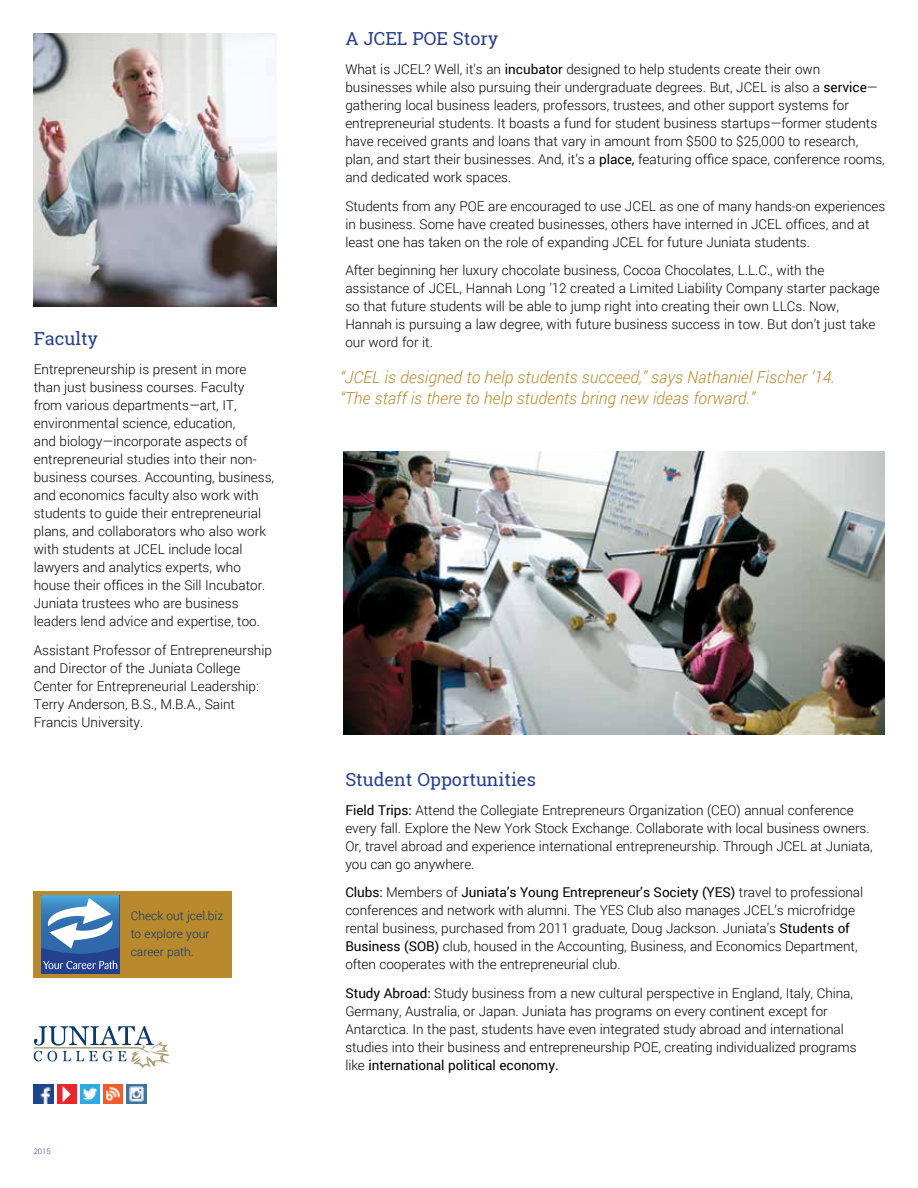
<style>
.page{position:relative;width:918px;height:1188px;background:#fff}
.page>*{position:absolute;margin:0;border:0;box-sizing:border-box;transform-origin:0 0}
.t1{font:18px "Roboto Slab";color:#25408f}
.t2{font:italic 300 16.5px/21px "Roboto";color:#b9892d}
.t3{font:300 13.5px/18px "Roboto";color:#000}
.t4{font:300 12px/18px "Roboto";color:#0a3a6e}
.t5{font:300 7.5px "Roboto";color:#25408f}
.s1{font-weight:400}
</style>
<div class="page">
<img style="left:343px;top:451px;width:542px;height:284px">
<img style="left:34px;top:33px;width:243px;height:274px">
<div style="left:34px;top:891px;width:198px;height:86px;background:#b9892d"></div>
<div style="left:41px;top:895px;width:78px;height:78px;background:#25408f"></div>
<svg style="left:41px;top:895px;width:78px;height:59px;background:#6e9dca"></svg>
<svg style="left:43px;top:960px;width:74px;height:9px"></svg>
<svg style="left:34px;top:1026px;width:136px;height:43px"></svg>
<img style="left:103px;top:1084px;width:20px;height:20px">
<img style="left:34px;top:1084px;width:19px;height:20px">
<img style="left:80px;top:1084px;width:20px;height:20px">
<img style="left:127px;top:1084px;width:19px;height:20px">
<div style="left:57px;top:1084px;width:19px;height:20px;background:#eb252c"></div>
<svg style="left:63px;top:1086px;width:8px;height:16px"></svg>
<h1 class="t1" style="left:34px;top:326px;width:66px">Faculty</h1>
<p class="t3" style="left:34px;top:360px;width:242px">Entrepreneurship is present in more than just business courses. Faculty from various departments—art, IT, environmental science, education,<br>and biology—incorporate aspects of entrepreneurial studies into their non&shy;business courses. Accounting, business, and economics faculty also work with students to guide their entrepreneurial plans, and collaborators who also work with students at JCEL include local lawyers and analytics experts, who house their offices in the Sill Incubator.<br>Juniata trustees who are business leaders lend advice and expertise, too.</p>
<p class="t3" style="left:34px;top:641px;width:240px">Assistant Professor of Entrepreneurship and Director of the Juniata College Center for Entrepreneurial Leadership:<br>Terry Anderson, B.S., M.B.A., Saint Francis University.</p>
<p class="t5" style="left:34px;top:1146px;width:18px">2015</p>
<p class="t4" style="left:131px;top:907px;width:94px">Check out jcel.biz to explore your career path.</p>
<h1 class="t1" style="left:345px;top:26px;width:154px">A JCEL POE Story</h1>
<p class="t3" style="left:345px;top:60px;width:541px">What is JCEL? Well, it’s an <span class="s1">incubator</span> designed to help students create their own businesses while also pursuing their undergraduate degrees. But, JCEL is also a <span class="s1">service</span>— gathering local business leaders, professors, trustees, and other support systems for entrepreneurial students. It boasts a fund for student business startups—former students have received grants and loans that vary in amount from $500 to $25,000 to research, plan, and start their businesses. And, it’s a <span class="s1">place,</span> featuring office space, conference rooms, and dedicated work spaces.</p>
<p class="t3" style="left:345px;top:196px;width:541px">Students from any POE are encouraged to use JCEL as one of many hands-on experiences in business. Some have created businesses, others have interned in JCEL offices, and at least one has taken on the role of expanding JCEL for future Juniata students.</p>
<p class="t3" style="left:345px;top:261px;width:536px">After beginning her luxury chocolate business, Cocoa Chocolates, L.L.C., with the assistance of JCEL, Hannah Long ’12 created a Limited Liability Company starter package so that future students will be able to jump right into creating their own LLCs. Now, Hannah is pursuing a law degree, with future business success in tow. But don’t just take our word for it.</p>
<p class="t2" style="left:340px;top:366px;width:496px">“JCEL is designed to help students succeed,” says Nathaniel Fischer ’14. “The staff is there to help students bring new ideas forward.”</p>
<h1 class="t1" style="left:345px;top:767px;width:192px">Student Opportunities</h1>
<p class="t3" style="left:345px;top:800px;width:529px"><span class="s1">Field Trips:</span> Attend the Collegiate Entrepreneurs Organization (CEO) annual conference every fall. Explore the New York Stock Exchange. Collaborate with local business owners.<br>Or, travel abroad and experience international entrepreneurship. Through JCEL at Juniata, you can go anywhere.</p>
<p class="t3" style="left:345px;top:883px;width:519px"><span class="s1">Clubs:</span> Members of <span class="s1">Juniata’s Young Entrepreneur’s Society (YES)</span> travel to professional conferences and network with alumni. The YES Club also manages JCEL’s microfridge rental business, purchased from 2011 graduate, Doug Jackson. Juniata’s <span class="s1">Students of Business (SOB)</span> club, housed in the Accounting, Business, and Economics Department, often cooperates with the entrepreneurial club.</p>
<p class="t3" style="left:345px;top:984px;width:513px"><span class="s1">Study Abroad:</span> Study business from a new cultural perspective in England, Italy, China, Germany, Australia, or Japan. Juniata has programs on every continent except for Antarctica. In the past, students have even integrated study abroad and international studies into their business and entrepreneurship POE, creating individualized programs like <span class="s1">international political economy.</span></p>
</div>
